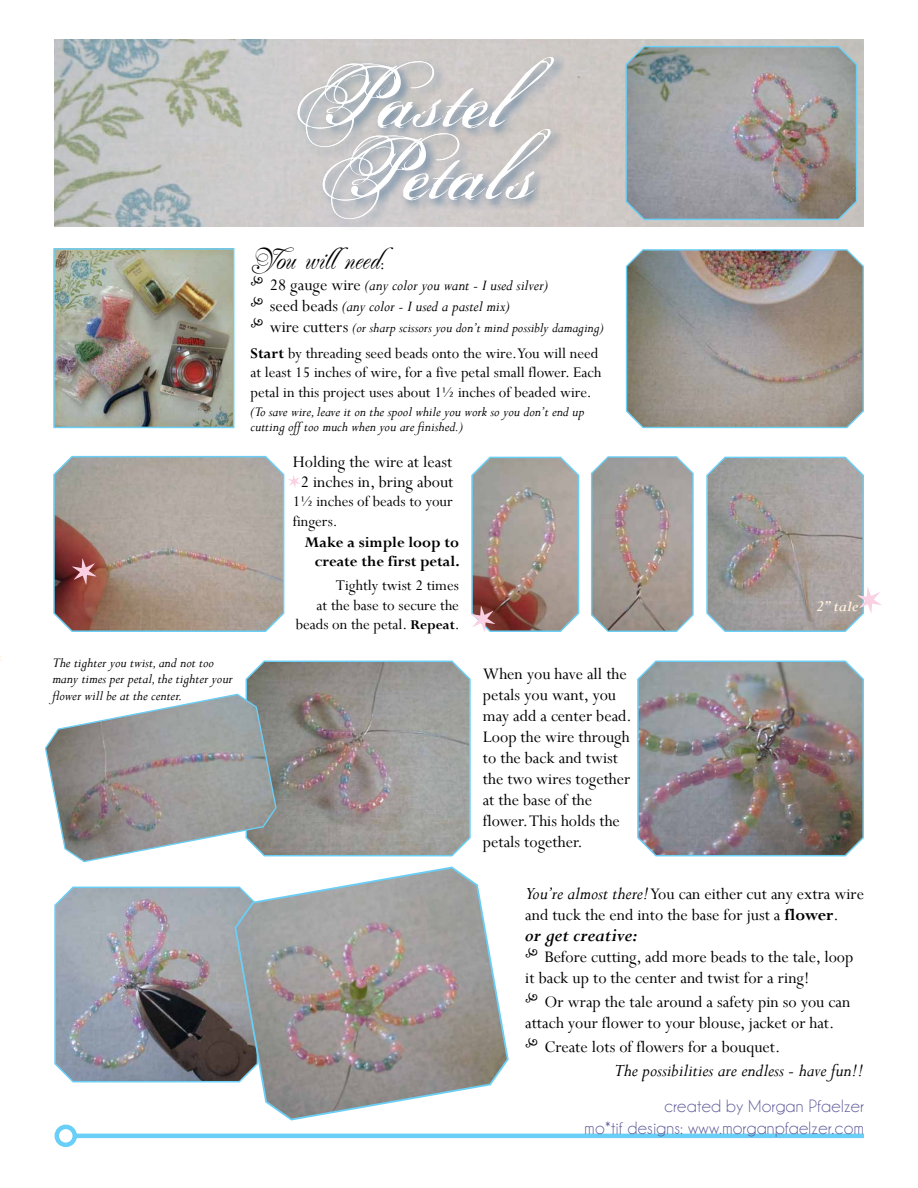
<style>
.page{position:relative;width:918px;height:1188px;background:#fff}
.page>*{position:absolute;margin:0;border:0;box-sizing:border-box;transform-origin:0 0}
.t1{font:30px "Renaissance";color:#000}
.t2{font:italic 19.5px "Perpetua";color:#000}
.t3{font:italic 700 19.5px "Perpetua";letter-spacing:-.005em;color:#000}
.t4{font:18px/21px "Perpetua";color:#000}
.t5{font:18px/21.6px "Champagne&Limousines";letter-spacing:.02em;color:#5c5a99;text-align:right}
.t6{font:16.5px/19.5px "Perpetua";color:#000}
.t7{font:italic 16.5px/21px "Perpetua";color:#000}
.t8{font:700 16.5px/19.5px "Perpetua";color:#000;text-align:right}
.t9{font:italic 700 16.5px "Perpetua";color:#fff0da}
.t10{font:italic 15px/16.5px "Perpetua";color:#000}
.s1{font-family:"Perpetua";font-size:18px}
.s2{font-family:"Damask Dings 1";font-style:normal;font-size:25.5px}
.s3{font-style:normal;font-size:18px}
.s4{font-weight:700}
.s5{font-weight:700;font-size:15px}
.s6{font-style:italic;font-size:19.5px}
.s7{font-family:"Damask Dings 1";font-size:25.5px}
</style>
<div class="page">
<svg style="left:625px;top:249px;width:239px;height:180px;background:#99948f"></svg>
<svg style="left:591px;top:456px;width:103px;height:176px;background:#a39e9b"></svg>
<svg style="left:245px;top:660px;width:226px;height:197px;background:#989694"></svg>
<img style="left:637px;top:660px;width:227px;height:197px">
<img style="left:54px;top:886px;width:180px;height:197px">
<img style="left:54px;top:39px;width:810px;height:188px">
<img style="left:56px;top:251px;width:175px;height:174px">
<div style="left:53px;top:248px;width:181px;height:180px;border:2px solid #6acff6"></div>
<div style="left:295px;top:54px;width:271px;height:178px;background:#4a7294;opacity:.75"></div>
<svg style="left:298px;top:57px;width:256px;height:162px;background:#c9cacb"></svg>
<img style="left:625px;top:44px;width:233px;height:177px">
<svg style="left:53px;top:455px;width:247px;height:177px;background:#aea098"></svg>
<img style="left:471px;top:456px;width:109px;height:176px">
<svg style="left:706px;top:456px;width:175px;height:176px;background:#abaaa9"></svg>
<svg style="left:44px;top:693px;width:233px;height:170px"></svg>
<img style="left:234px;top:866px;width:275px;height:255px">
<hr style="left:75px;top:1134px;width:789px;height:4px;background:#6acff6">
<div style="left:55px;top:1125px;width:22px;height:22px;border:4px solid #6acff6;border-radius:50%"></div>
<p class="t10" style="left:52px;top:654px;width:182px">The tighter you twist, and not too many times per petal, the tighter your flower will be at the center.</p>
<h1 class="t1" style="left:251px;top:243px;width:136px">You will need<span class="s1">:</span></h1>
<p class="t7" style="left:251px;top:274px;width:299px"><span class="s2">T</span> <span class="s3">28 gauge wire</span> (any color you want - I used silver)<br><span class="s2">T</span> <span class="s3">seed beads</span> (any color - I used a pastel mix)</p>
<p class="t10" style="left:251px;top:319px;width:355px"><span class="s2">T</span> <span class="s3">wire cutters</span> (or sharp scissors you don’t mind possibly damaging)</p>
<p class="t6" style="left:251px;top:343px;width:352px"><span class="s4">Start</span> by threading seed beads onto the wire. You will need at least 15 inches of wire, for a five petal small flower. Each petal in this project uses about 1½ inches of beaded wire.</p>
<p class="t10" style="left:251px;top:404px;width:335px;line-height:15px">(To save wire, leave it on the spool while you work so you don’t end up cutting off too much when you are finished.)</p>
<p class="t4" style="left:293px;top:452px;width:162px;line-height:19.5px;text-align:center">Holding the wire at least<br>2 inches in, bring about</p>
<p class="t6" style="left:293px;top:491px;width:162px">1½ inches of beads to your fingers.</p>
<p class="t8" style="left:305px;top:532px;width:157px">Make a simple loop to create the first petal.</p>
<p class="t6" style="left:296px;top:575px;width:165px;text-align:right">Tightly twist 2 times<br>at the base to secure the beads on the petal. <span class="s5">Repeat</span>.</p>
<p class="t4" style="left:483px;top:663px;width:150px">When you have all the petals you want, you may add a center bead.<br>Loop the wire through to the back and twist the two wires together at the base of the flower. This holds the petals together.</p>
<p class="t4" style="left:525px;top:883px;width:340px"><span class="s6">You’re almost there!</span> You can either cut any extra wire and tuck the end into the base for just a <span class="s4">flower</span>.</p>
<p class="t3" style="left:525px;top:923px;width:114px">or get creative:</p>
<p class="t4" style="left:525px;top:946px;width:330px"><span class="s7">T</span> Before cutting, add more beads to the tale, loop it back up to the center and twist for a ring!</p>
<p class="t4" style="left:525px;top:991px;width:327px"><span class="s7">T</span> Or wrap the tale around a safety pin so you can attach your flower to your blouse, jacket or hat.</p>
<p class="t4" style="left:525px;top:1036px;width:257px"><span class="s7">T</span> Create lots of flowers for a bouquet.</p>
<p class="t2" style="left:614px;top:1058px;width:251px">The possibilities are endless - have fun!!</p>
<p class="t9" style="left:816px;top:595px;width:44px">2” tale</p>
<p class="t5" style="left:585px;top:1095px;width:281px">created by Morgan Pfaelzer<br>mo*tif designs: www.morganpfaelzer.com</p>
</div>
